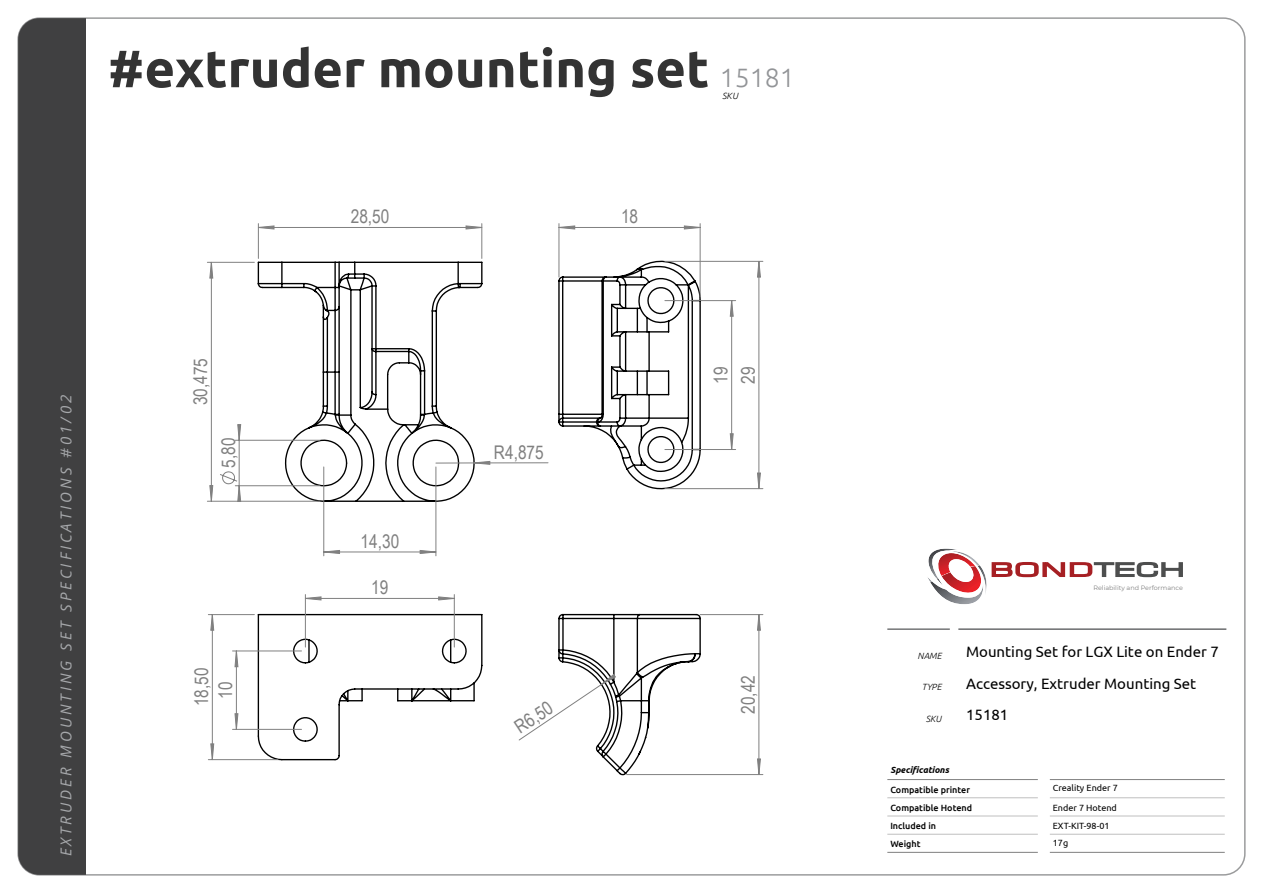
<style>
.page{position:relative;width:1263px;height:893px;background:#fff}
.page>*{position:absolute;margin:0;border:0;box-sizing:border-box;transform-origin:0 0}
.t1{font:700 52.5px "Ubuntu";color:#333}
.t2{font:300 26.55px "Ubuntu";color:#929497}
.t3{font:18.9px/24.2px "Arial Narrow";color:#808080;text-align:center}
.t4{font:15px/31.5px "Ubuntu";color:#000}
.t5{font:italic 15px "Open Sans";letter-spacing:.2em;color:#a6a8ab}
.t6{font:500 9px "Ubuntu";color:#000}
.t7{font:9px "Ubuntu";color:#000}
.t8{font:italic 300 9px "Ubuntu";color:#000}
.t9{font:italic 700 9px "Ubuntu";color:#000}
.t10{font:6.3px "Montserrat";color:#808080}
</style>
<div class="page">
<div style="left:18px;top:18px;width:67px;height:857px;background:#404041"></div>
<svg style="left:257px;top:260px;width:445px;height:241px"></svg>
<svg style="left:257px;top:613px;width:445px;height:163px"></svg>
<hr style="left:323px;top:467px;width:1px;height:89px;background:#808080">
<hr style="left:436px;top:467px;width:1px;height:89px;background:#808080">
<hr style="left:258px;top:224px;width:1px;height:34px;background:#808080">
<hr style="left:481px;top:224px;width:1px;height:34px;background:#808080">
<hr style="left:474px;top:462px;width:74px;height:1px;background:#808080">
<hr style="left:700px;top:614px;width:63px;height:1px;background:#808080">
<hr style="left:627px;top:774px;width:136px;height:1px;background:#808080">
<hr style="left:665px;top:488px;width:98px;height:1px;background:#808080">
<hr style="left:665px;top:261px;width:98px;height:1px;background:#808080">
<hr style="left:665px;top:300px;width:71px;height:1px;background:#808080">
<hr style="left:665px;top:449px;width:71px;height:1px;background:#808080">
<hr style="left:207px;top:262px;width:47px;height:1px;background:#808080">
<hr style="left:207px;top:501px;width:113px;height:1px;background:#808080">
<hr style="left:235px;top:440px;width:85px;height:1px;background:#808080">
<hr style="left:235px;top:485px;width:85px;height:1px;background:#808080">
<hr style="left:208px;top:614px;width:46px;height:1px;background:#808080">
<hr style="left:208px;top:759px;width:70px;height:1px;background:#808080">
<hr style="left:232px;top:651px;width:69px;height:1px;background:#808080">
<hr style="left:232px;top:729px;width:69px;height:1px;background:#808080">
<hr style="left:559px;top:224px;width:1px;height:53px;background:#808080">
<hr style="left:700px;top:224px;width:1px;height:73px;background:#808080">
<hr style="left:305px;top:595px;width:1px;height:52px;background:#808080">
<hr style="left:454px;top:595px;width:1px;height:52px;background:#808080">
<svg style="left:258px;top:226px;width:224px;height:327px"></svg>
<svg style="left:473px;top:461px;width:17px;height:4px"></svg>
<svg style="left:518px;top:673px;width:98px;height:68px"></svg>
<svg style="left:757px;top:614px;width:4px;height:160px"></svg>
<svg style="left:757px;top:261px;width:4px;height:228px"></svg>
<svg style="left:729px;top:300px;width:5px;height:149px"></svg>
<svg style="left:209px;top:262px;width:32px;height:498px"></svg>
<svg style="left:558px;top:225px;width:143px;height:5px"></svg>
<svg style="left:305px;top:596px;width:150px;height:5px"></svg>
<hr style="left:958px;top:628px;width:268px;height:2px;background:#6d6e70">
<hr style="left:887px;top:628px;width:63px;height:2px;background:#6d6e70">
<svg style="left:927px;top:549px;width:256px;height:55px"></svg>
<hr style="left:887px;top:779px;width:151px;height:1px;background:#808080">
<hr style="left:1050px;top:779px;width:175px;height:1px;background:#808080">
<hr style="left:887px;top:797px;width:151px;height:1px;background:#bfbfbf">
<hr style="left:1050px;top:797px;width:175px;height:1px;background:#bfbfbf">
<hr style="left:887px;top:816px;width:151px;height:1px;background:#bfbfbf">
<hr style="left:1050px;top:816px;width:175px;height:1px;background:#bfbfbf">
<hr style="left:887px;top:834px;width:151px;height:1px;background:#bfbfbf">
<hr style="left:1050px;top:834px;width:175px;height:1px;background:#bfbfbf">
<hr style="left:887px;top:852px;width:151px;height:1px;background:#808080">
<hr style="left:1050px;top:852px;width:175px;height:1px;background:#808080">
<h1 class="t1" style="left:108px;top:46px;width:603px">#extruder mounting set</h1>
<h2 class="t2" style="left:720px;top:63px;width:76px">15181</h2>
<p class="t8" style="left:722px;top:91px;width:17px">SKU</p>
<p class="t3" style="left:351px;top:206px;width:40px">28,50</p>
<p class="t3" style="left:621px;top:206px;width:19px">18</p>
<p class="t5" style="left:57px;top:856px;width:463px;rotate:-90deg">EXTRUDER MOUNTING SET SPECIFICATIONS #01/02</p>
<p class="t3" style="left:190px;top:405px;width:49px;rotate:-90deg">30,475</p>
<p class="t3" style="left:710px;top:384px;width:19px;rotate:-90deg">19</p>
<p class="t3" style="left:737px;top:384px;width:19px;rotate:-90deg">29</p>
<p class="t3" style="left:218px;top:468px;width:32px;rotate:-90deg">5,80</p>
<p class="t3" style="left:494px;top:441px;width:51px">R4,875</p>
<p class="t3" style="left:361px;top:530px;width:40px">14,30</p>
<p class="t3" style="left:371px;top:577px;width:19px">19</p>
<p class="t3" style="left:191px;top:706px;width:40px;rotate:-90deg">18,50<br>10</p>
<p class="t3" style="left:511px;top:719px;width:43px;rotate:-33deg">R6,50</p>
<p class="t3" style="left:737px;top:714px;width:40px;rotate:-90deg">20,42</p>
<p class="t8" style="left:918px;top:650px;width:25px">NAME</p>
<p class="t8" style="left:922px;top:682px;width:21px">TYPE</p>
<p class="t8" style="left:926px;top:713px;width:17px">SKU</p>
<p class="t10" style="left:1093px;top:585px;width:91px">Reliability and Performance</p>
<p class="t4" style="left:966px;top:637px;width:254px">Mounting Set for LGX Lite on Ender 7<br>Accessory, Extruder Mounting Set<br>15181</p>
<p class="t9" style="left:890px;top:765px;width:60px">Specifications</p>
<p class="t6" style="left:890px;top:786px;width:81px">Compatible printer</p>
<p class="t7" style="left:1053px;top:784px;width:66px">Creality Ender 7</p>
<p class="t6" style="left:890px;top:804px;width:83px">Compatible Hotend</p>
<p class="t7" style="left:1053px;top:804px;width:66px">Ender 7 Hotend</p>
<p class="t6" style="left:890px;top:822px;width:47px">Included in</p>
<p class="t7" style="left:1053px;top:822px;width:58px">EXT-KIT-98-01</p>
<p class="t6" style="left:890px;top:840px;width:32px">Weight</p>
<p class="t7" style="left:1053px;top:839px;width:17px">17g</p>
</div>
